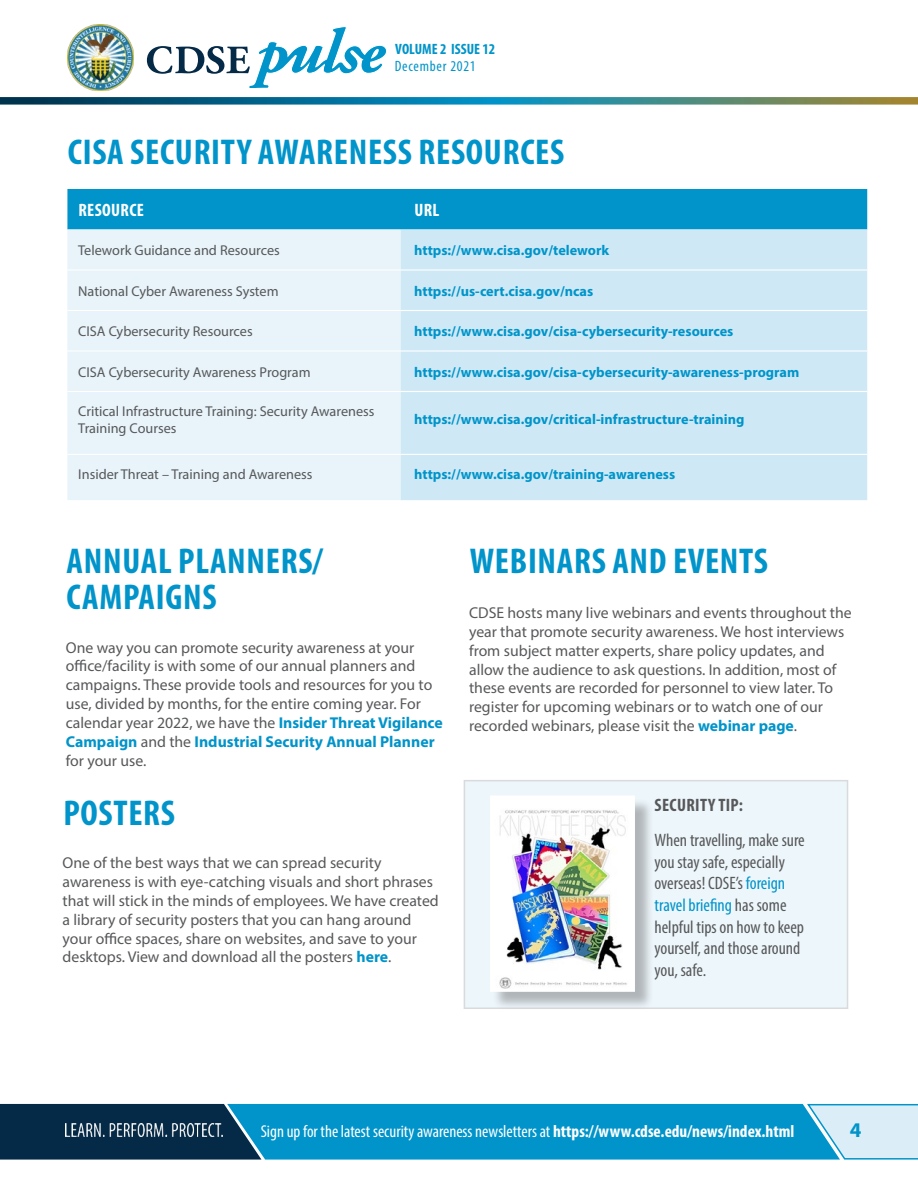
<style>
.page{position:relative;width:918px;height:1188px;background:#fff}
.page>*{position:absolute;margin:0;border:0;box-sizing:border-box;transform-origin:0 0}
.t1{font:700 condensed 36px/36px "Myriad Pro";letter-spacing:.02em;color:#0094ca}
.t2{font:700 21px "Myriad Pro";color:#0094ca}
.body{font:condensed 18px/21.6px "Myriad Pro";color:#57585a}
.t3{font:700 condensed 18px "Myriad Pro";letter-spacing:.02em;color:#57585a}
.table_header{font:700 condensed 18px "Myriad Pro";letter-spacing:.02em;color:#fff}
.t4{font:condensed 17.25px "Myriad Pro";color:#fff}
.body-2{font:15.75px/18.9px "Myriad Pro";color:#57585a}
.t5{font:700 condensed 15px "Myriad Pro";color:#0094ca}
.t6{font:condensed 15px "Myriad Pro";letter-spacing:.05em;color:#0094ca}
.t7{font:700 14.25px "Myriad Pro";color:#0094ca}
.table_body{font:14.25px/17.1px "Myriad Pro";color:#57585a}
.s1{font-weight:700;color:#0094ca}
.s2{color:#0094ca}
.s3{font-weight:700}
</style>
<div class="page">
<svg style="left:0;top:1103px;width:918px;height:57px;background:#1e87b2"></svg>
<img style="left:65px;top:1124px;width:157px;height:13px">
<img style="left:67px;top:24px;width:67px;height:67px">
<svg style="left:147px;top:26px;width:240px;height:61px"></svg>
<div style="left:67px;top:189px;width:800px;height:41px;background:#0094ca"></div>
<div style="left:67px;top:230px;width:334px;height:270px;background:#e8f4fa"></div>
<div style="left:401px;top:230px;width:466px;height:270px;background:#cee9f5"></div>
<hr style="left:67px;top:269px;width:334px;height:2px;background:#fff">
<hr style="left:401px;top:269px;width:466px;height:2px;background:#fff">
<hr style="left:67px;top:310px;width:334px;height:1px;background:#fff">
<hr style="left:401px;top:310px;width:466px;height:1px;background:#fff">
<hr style="left:67px;top:350px;width:334px;height:2px;background:#fff">
<hr style="left:401px;top:350px;width:466px;height:2px;background:#fff">
<hr style="left:67px;top:391px;width:334px;height:1px;background:#fff">
<hr style="left:401px;top:391px;width:466px;height:1px;background:#fff">
<hr style="left:67px;top:454px;width:334px;height:1px;background:#fff">
<hr style="left:401px;top:454px;width:466px;height:1px;background:#fff">
<svg style="left:0;top:97px;width:918px;height:8px;background:#347c88"></svg>
<div style="left:464px;top:780px;width:384px;height:229px;background:#edf6fb;border:2px solid #d9dadc"></div>
<div style="left:492px;top:798px;width:162px;height:213px;background:#231f20;opacity:.3"></div>
<img style="left:494px;top:800px;width:137px;height:188px">
<div style="left:490px;top:796px;width:145px;height:196px;border:3px solid #fff"></div>
<p class="t5" style="left:395px;top:40px;width:102px">VOLUME 2 ISSUE 12</p>
<p class="t6" style="left:395px;top:57px;width:83px">December 2021</p>
<p class="t1" style="left:68px;top:133px;width:498px">CISA SECURITY AWARENESS RESOURCES</p>
<p class="table_header" style="left:78px;top:199px;width:67px">RESOURCE</p>
<p class="table_header" style="left:414px;top:199px;width:27px">URL</p>
<p class="table_body" style="left:78px;top:242px;width:203px">Telework Guidance and Resources</p>
<p class="t7" style="left:414px;top:241px;width:196px">https://www.cisa.gov/telework</p>
<p class="table_body" style="left:78px;top:282px;width:202px">National Cyber Awareness System</p>
<p class="t7" style="left:414px;top:281px;width:181px">https://us-cert.cisa.gov/ncas</p>
<p class="table_body" style="left:78px;top:323px;width:176px">CISA Cybersecurity Resources</p>
<p class="t7" style="left:414px;top:322px;width:321px">https://www.cisa.gov/cisa-cybersecurity-resources</p>
<p class="table_body" style="left:78px;top:363px;width:234px">CISA Cybersecurity Awareness Program</p>
<p class="t7" style="left:414px;top:362px;width:387px">https://www.cisa.gov/cisa-cybersecurity-awareness-program</p>
<p class="table_body" style="left:78px;top:402px;width:298px">Critical Infrastructure Training: Security Awareness<br>Training Courses</p>
<p class="t7" style="left:414px;top:410px;width:332px">https://www.cisa.gov/critical-infrastructure-training</p>
<p class="table_body" style="left:78px;top:465px;width:236px">Insider Threat – Training and Awareness</p>
<p class="t7" style="left:414px;top:464px;width:263px">https://www.cisa.gov/training-awareness</p>
<p class="t1" style="left:67px;top:543px;width:258px">ANNUAL PLANNERS/<br>CAMPAIGNS</p>
<p class="body-2" style="left:66px;top:638px;width:378px">One way you can promote security awareness at your office/facility is with some of our annual planners and campaigns. These provide tools and resources for you to use, divided by months, for the entire coming year. For calendar year 2022, we have the <span class="s1">Insider Threat Vigilance Campaign</span> and the <span class="s1">Industrial Security Annual Planner </span>for your use.</p>
<p class="t1" style="left:63px;top:794px;width:113px">POSTERS</p>
<p class="body-2" style="left:63px;top:853px;width:378px">One of the best ways that we can spread security awareness is with eye-catching visuals and short phrases that will stick in the minds of employees. We have created a library of security posters that you can hang around your office spaces, share on websites, and save to your desktops. View and download all the posters <span class="s1">here</span>.</p>
<p class="t1" style="left:470px;top:543px;width:300px">WEBINARS AND EVENTS</p>
<p class="body-2" style="left:469px;top:603px;width:384px">CDSE hosts many live webinars and events throughout the year that promote security awareness. We host interviews from subject matter experts, share policy updates, and allow the audience to ask questions. In addition, most of these events are recorded for personnel to view later. To register for upcoming webinars or to watch one of our recorded webinars, please visit the <span class="s1">webinar page</span>.</p>
<p class="t3" style="left:655px;top:794px;width:90px">SECURITY TIP:</p>
<p class="body" style="left:654px;top:829px;width:152px">When travelling, make sure you stay safe, especially overseas! CDSE’s <span class="s2">foreign travel briefing</span> has some helpful tips on how to keep yourself, and those around you, safe.</p>
<p class="t4" style="left:261px;top:1121px;width:535px">Sign up for the latest security awareness newsletters at <span class="s3">https://www.cdse.edu/news/index.html</span></p>
<h2 class="t2" style="left:850px;top:1116px;width:13px">4</h2>
</div>
